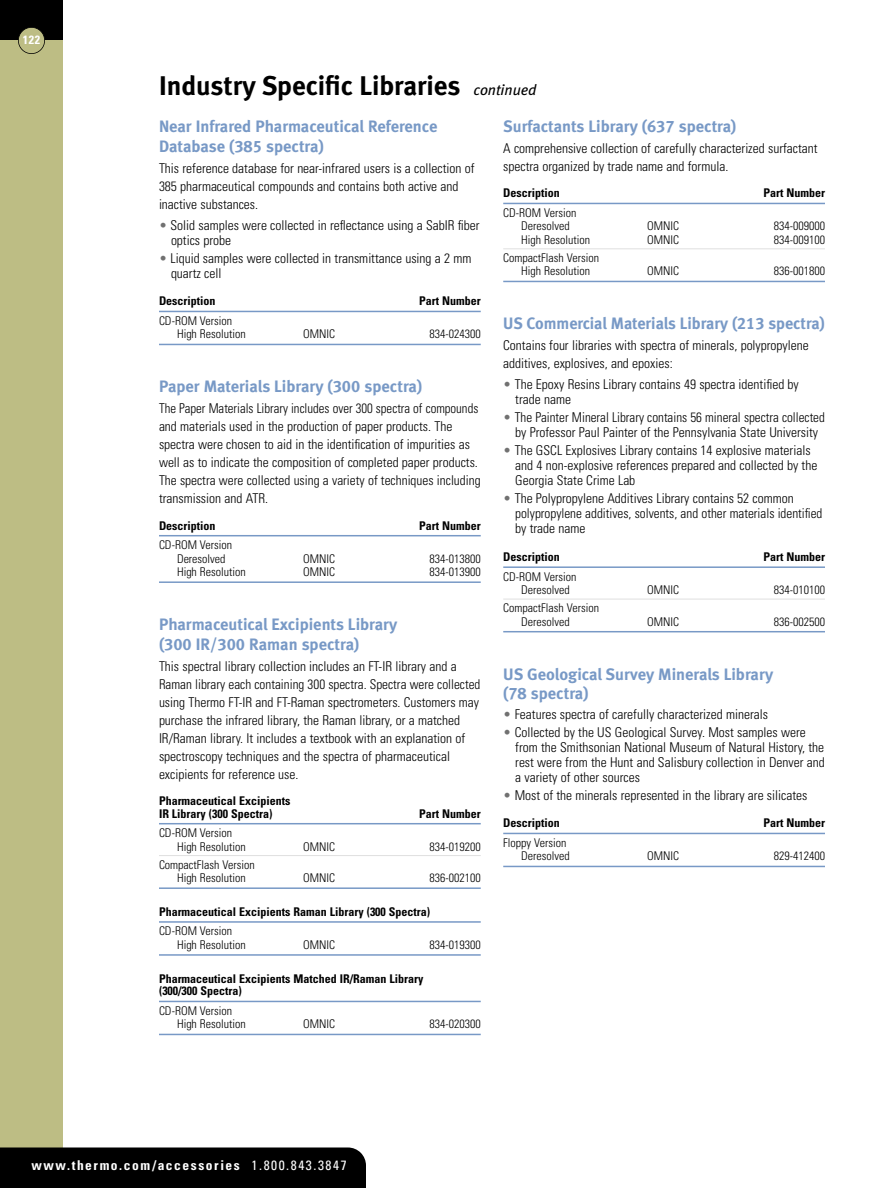
<style>
.page{position:relative;width:891px;height:1188px;background:#fff}
.page>*{position:absolute;margin:0;border:0;box-sizing:border-box;transform-origin:0 0}
.t1{font:27px "Meta Bold LF";color:#000}
.t2{font:16.5px/19.5px "Meta Bold LF";color:#7899c6}
.t3{font:300 condensed 13.5px/15px "Univers";color:#000}
.t4{font:300 condensed 13.5px/18px "Univers";color:#000;scale:.95 1}
.t5{font:700 condensed 13.5px "Univers";letter-spacing:.115em;color:#fff}
.t6{font:300 condensed 12px/13.5px "Univers";color:#000}
.t7{font:700 condensed 12px/12.8px "Univers";color:#000}
.t8{font:700 condensed 12px "Univers";color:#fff}
.s1{font-family:"Meta Book LF";font-style:italic;font-size:15px}
.s2{color:#717171}
.s3{font-weight:400}
</style>
<div class="page">
<div style="left:0;top:0;width:63px;height:1188px;background:#bdbd84"></div>
<div style="left:0;top:0;width:63px;height:40px;background:#000"></div>
<hr style="left:159px;top:311px;width:322px;height:1px;background:#7899c6">
<hr style="left:159px;top:344px;width:322px;height:1px;background:#7899c6">
<hr style="left:159px;top:535px;width:322px;height:1px;background:#7899c6">
<hr style="left:159px;top:581px;width:322px;height:2px;background:#7899c6">
<hr style="left:159px;top:823px;width:322px;height:1px;background:#7899c6">
<hr style="left:159px;top:855px;width:322px;height:1px;background:#dfdfdf">
<hr style="left:159px;top:887px;width:322px;height:2px;background:#7899c6">
<hr style="left:159px;top:921px;width:322px;height:2px;background:#7899c6">
<hr style="left:159px;top:954px;width:322px;height:2px;background:#7899c6">
<hr style="left:159px;top:1001px;width:322px;height:1px;background:#7899c6">
<hr style="left:159px;top:1034px;width:322px;height:1px;background:#7899c6">
<hr style="left:503px;top:203px;width:322px;height:1px;background:#7899c6">
<hr style="left:503px;top:248px;width:322px;height:1px;background:#dfdfdf">
<hr style="left:503px;top:281px;width:322px;height:1px;background:#7899c6">
<hr style="left:503px;top:566px;width:322px;height:2px;background:#7899c6">
<hr style="left:503px;top:599px;width:322px;height:1px;background:#dfdfdf">
<hr style="left:503px;top:631px;width:322px;height:1px;background:#7899c6">
<hr style="left:503px;top:833px;width:322px;height:1px;background:#7899c6">
<hr style="left:503px;top:866px;width:322px;height:1px;background:#7899c6">
<div style="left:0;top:1148px;width:366px;height:40px;background:#000"></div>
<div style="left:18px;top:27px;width:27px;height:27px;background:#bdbd84;border-radius:50%"></div>
<div style="left:18px;top:27px;width:27px;height:27px;border:2px solid #000;border-radius:50%"></div>
<p class="t8" style="left:23px;top:36px;width:19px">122</p>
<h1 class="t1" style="left:159px;top:75px;width:379px">Industry Specific Libraries <span class="s1">continued</span></h1>
<p class="t2" style="left:159px;top:118px;width:280px">Near Infrared Pharmaceutical Reference<br>Database (385 spectra)</p>
<p class="t3" style="left:159px;top:160px;width:317px;line-height:18px">This reference database for near-infrared users is a collection of<br>385 pharmaceutical compounds and contains both active and inactive substances.</p>
<p class="t3" style="left:171px;top:219px;width:310px;text-indent:-12px"><span class="s2">•</span> Solid samples were collected in reflectance using a SabIR fiber optics probe</p>
<p class="t3" style="left:171px;top:252px;width:302px;text-indent:-12px"><span class="s2">•</span> Liquid samples were collected in transmittance using a 2 mm quartz cell</p>
<p class="t7" style="left:159px;top:296px;width:58px">Description</p>
<p class="t7" style="left:419px;top:296px;width:63px">Part Number</p>
<p class="t6" style="left:177px;top:315px;width:70px;text-indent:-18px">CD-ROM Version<br>High Resolution</p>
<p class="t6" style="left:303px;top:329px;width:33px">OMNIC</p>
<p class="t6" style="left:429px;top:329px;width:53px">834-024300</p>
<p class="t2" style="left:159px;top:378px;width:265px">Paper Materials Library (300 spectra)</p>
<p class="t4" style="left:159px;top:401px;width:340px">The Paper Materials Library includes over 300 spectra of compounds and materials used in the production of paper products. The spectra were chosen to aid in the identification of impurities as well as to indicate the composition of completed paper products.<br>The spectra were collected using a variety of techniques including transmission and ATR.</p>
<p class="t7" style="left:159px;top:520px;width:58px">Description</p>
<p class="t7" style="left:419px;top:520px;width:63px">Part Number</p>
<p class="t6" style="left:177px;top:539px;width:57px;text-indent:-18px">CD-ROM Version<br>Deresolved</p>
<p class="t6" style="left:303px;top:553px;width:33px">OMNIC</p>
<p class="t6" style="left:429px;top:553px;width:53px">834-013800</p>
<p class="t6" style="left:177px;top:566px;width:70px">High Resolution</p>
<p class="t6" style="left:303px;top:566px;width:33px">OMNIC</p>
<p class="t6" style="left:429px;top:566px;width:53px">834-013900</p>
<p class="t2" style="left:159px;top:616px;width:240px">Pharmaceutical Excipients Library (300 IR/300 Raman spectra)</p>
<p class="t3" style="left:159px;top:658px;width:323px;line-height:18px">This spectral library collection includes an FT-IR library and a Raman library each containing 300 spectra. Spectra were collected using Thermo FT-IR and FT-Raman spectrometers. Customers may purchase the infrared library, the Raman library, or a matched IR/Raman library. It includes a textbook with an explanation of spectroscopy techniques and the spectra of pharmaceutical excipients for reference use.</p>
<p class="t7" style="left:159px;top:796px;width:133px">Pharmaceutical Excipients<br>IR Library (300 Spectra)</p>
<p class="t7" style="left:419px;top:808px;width:63px">Part Number</p>
<p class="t6" style="left:177px;top:827px;width:70px;text-indent:-18px">CD-ROM Version<br>High Resolution</p>
<p class="t6" style="left:303px;top:841px;width:33px">OMNIC</p>
<p class="t6" style="left:429px;top:841px;width:53px">834-019200</p>
<p class="t6" style="left:177px;top:859px;width:79px;text-indent:-18px">CompactFlash Version<br>High Resolution</p>
<p class="t6" style="left:303px;top:872px;width:33px">OMNIC</p>
<p class="t6" style="left:429px;top:872px;width:53px">836-002100</p>
<p class="t7" style="left:159px;top:907px;width:273px">Pharmaceutical Excipients Raman Library (300 Spectra)</p>
<p class="t6" style="left:177px;top:926px;width:70px;text-indent:-18px">CD-ROM Version<br>High Resolution</p>
<p class="t6" style="left:303px;top:939px;width:33px">OMNIC</p>
<p class="t6" style="left:429px;top:939px;width:53px">834-019300</p>
<p class="t7" style="left:159px;top:973px;width:266px">Pharmaceutical Excipients Matched IR/Raman Library (300/300 Spectra)</p>
<p class="t6" style="left:177px;top:1005px;width:70px;text-indent:-18px">CD-ROM Version<br>High Resolution</p>
<p class="t6" style="left:303px;top:1019px;width:33px">OMNIC</p>
<p class="t6" style="left:429px;top:1019px;width:53px">834-020300</p>
<p class="t2" style="left:503px;top:118px;width:235px">Surfactants Library (637 spectra)</p>
<p class="t3" style="left:503px;top:141px;width:316px;line-height:18px">A comprehensive collection of carefully characterized surfactant spectra organized by trade name and formula.</p>
<p class="t7" style="left:503px;top:188px;width:58px">Description</p>
<p class="t7" style="left:763px;top:188px;width:63px">Part Number</p>
<p class="t6" style="left:521px;top:207px;width:57px;text-indent:-18px">CD-ROM Version<br>Deresolved</p>
<p class="t6" style="left:647px;top:221px;width:33px">OMNIC</p>
<p class="t6" style="left:774px;top:221px;width:53px">834-009000</p>
<p class="t6" style="left:521px;top:234px;width:70px">High Resolution</p>
<p class="t6" style="left:647px;top:234px;width:33px">OMNIC</p>
<p class="t6" style="left:774px;top:234px;width:53px">834-009100</p>
<p class="t6" style="left:521px;top:252px;width:79px;text-indent:-18px">CompactFlash Version<br>High Resolution</p>
<p class="t6" style="left:647px;top:266px;width:33px">OMNIC</p>
<p class="t6" style="left:774px;top:266px;width:53px">836-001800</p>
<p class="t2" style="left:503px;top:315px;width:323px">US Commercial Materials Library (213 spectra)</p>
<p class="t3" style="left:503px;top:338px;width:307px;line-height:18px">Contains four libraries with spectra of minerals, polypropylene additives, explosives, and epoxies:</p>
<p class="t3" style="left:515px;top:379px;width:285px;text-indent:-12px"><span class="s2">•</span> The Epoxy Resins Library contains 49 spectra identified by trade name</p>
<p class="t3" style="left:503px;top:412px;width:323px;text-align:center"><span class="s2">•</span> The Painter Mineral Library contains 56 mineral spectra collected by Professor Paul Painter of the Pennsylvania State University</p>
<p class="t3" style="left:515px;top:445px;width:304px;text-indent:-12px"><span class="s2">•</span> The GSCL Explosives Library contains 14 explosive materials and 4 non-explosive references prepared and collected by the<br>Georgia State Crime Lab</p>
<p class="t3" style="left:515px;top:493px;width:309px;text-indent:-12px"><span class="s2">•</span> The Polypropylene Additives Library contains 52 common polypropylene additives, solvents, and other materials identified by trade name</p>
<p class="t7" style="left:503px;top:552px;width:58px">Description</p>
<p class="t7" style="left:763px;top:552px;width:63px">Part Number</p>
<p class="t6" style="left:521px;top:571px;width:57px;text-indent:-18px">CD-ROM Version<br>Deresolved</p>
<p class="t6" style="left:647px;top:584px;width:33px">OMNIC</p>
<p class="t6" style="left:774px;top:584px;width:53px">834-010100</p>
<p class="t6" style="left:521px;top:602px;width:79px;text-indent:-18px">CompactFlash Version<br>Deresolved</p>
<p class="t6" style="left:647px;top:616px;width:33px">OMNIC</p>
<p class="t6" style="left:774px;top:616px;width:53px">836-002500</p>
<p class="t2" style="left:503px;top:665px;width:271px">US Geological Survey Minerals Library (78 spectra)</p>
<p class="t3" style="left:503px;top:708px;width:266px"><span class="s2">•</span> Features spectra of carefully characterized minerals</p>
<p class="t3" style="left:515px;top:726px;width:311px;text-indent:-12px"><span class="s2">•</span> Collected by the US Geological Survey. Most samples were from the Smithsonian National Museum of Natural History, the rest were from the Hunt and Salisbury collection in Denver and a variety of other sources</p>
<p class="t3" style="left:503px;top:789px;width:306px"><span class="s2">•</span> Most of the minerals represented in the library are silicates</p>
<p class="t7" style="left:503px;top:818px;width:58px">Description</p>
<p class="t7" style="left:763px;top:818px;width:63px">Part Number</p>
<p class="t6" style="left:503px;top:837px;width:68px;text-align:right">Floppy Version<br>Deresolved</p>
<p class="t6" style="left:647px;top:851px;width:33px">OMNIC</p>
<p class="t6" style="left:774px;top:851px;width:53px">829-412400</p>
<p class="t5" style="left:32px;top:1160px;width:317px">www.thermo.com/accessories <span class="s3">1.800.843.3847</span></p>
</div>
